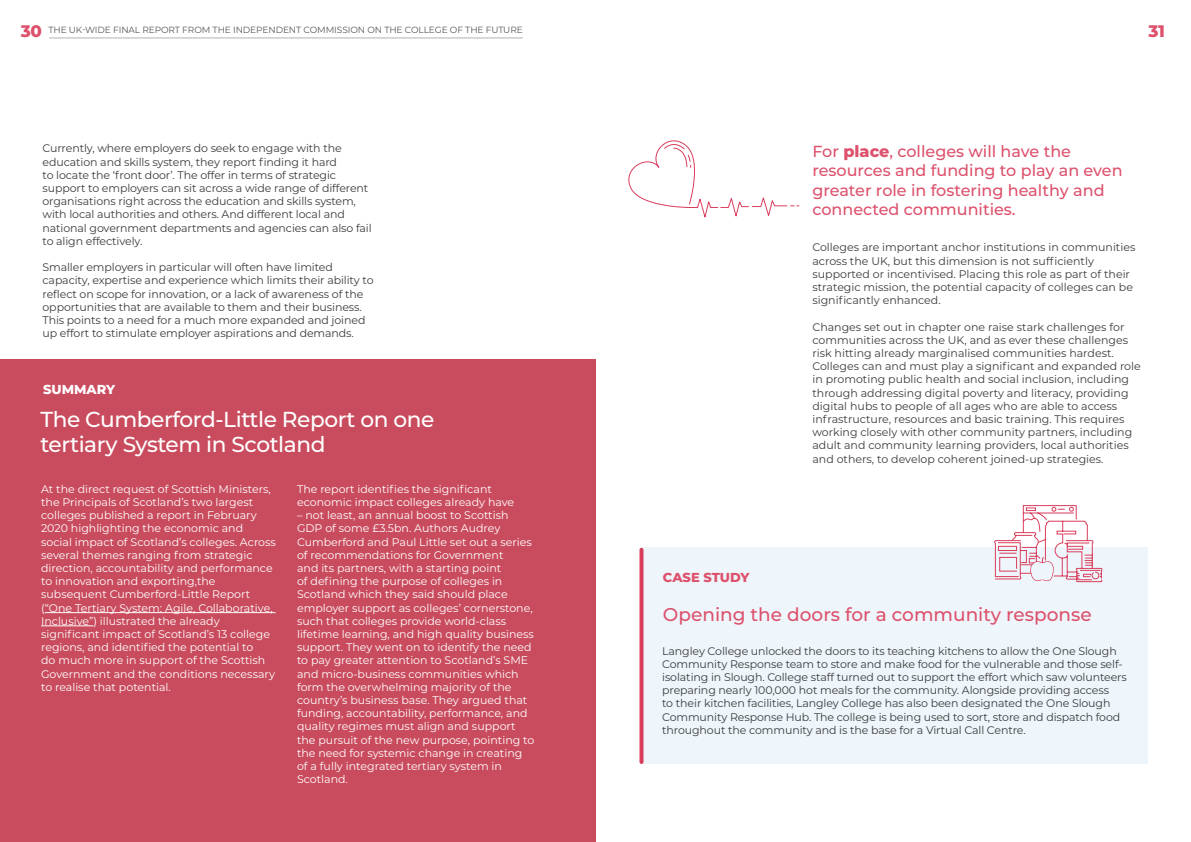
<style>
.page{position:relative;width:1191px;height:842px;background:#fff}
.page>*{position:absolute;margin:0;border:0;box-sizing:border-box;transform-origin:0 0}
.t1{font:500 21.7px/24.9px "Montserrat";letter-spacing:-.02em;color:#fff}
.t2{font:500 18.5px "Montserrat";color:#dd516c}
.t3{font:800 16.7px "Montserrat";color:#dd516c}
.t4{font:500 16px/19.2px "Montserrat";color:#dd516c}
.t5{font:800 13px "Montserrat";letter-spacing:-.01em;color:#dd516c}
.t6{font:800 13px "Montserrat";color:#fff}
.t7{font:11px/13.2px "Montserrat";letter-spacing:-.01em;color:#3c3c3b}
.t8{font:11px/13.2px "Montserrat";color:#fff}
.t9{font:9px "Montserrat";letter-spacing:-.01em;color:#575756}
.s1{font-weight:800}
</style>
<div class="page">
<div style="left:0;top:359px;width:595px;height:483px;background:#c94c5e"></div>
<hr style="left:45px;top:612px;width:230px;height:1px;background:#fff">
<hr style="left:41px;top:625px;width:52px;height:1px;background:#fff">
<div style="left:641px;top:548px;width:507px;height:216px;background:#eef6fb"></div>
<svg style="left:639px;top:550px;width:4px;height:212px"></svg>
<svg style="left:994px;top:505px;width:108px;height:77px"></svg>
<svg style="left:628px;top:140px;width:172px;height:78px"></svg>
<hr style="left:49px;top:38px;width:474px;height:1px;background:#b3b2b2">
<h3 class="t3" style="left:21px;top:19px;width:23px">30</h3>
<h3 class="t3" style="left:1148px;top:19px;width:18px">31</h3>
<p class="t9" style="left:48px;top:24px;width:476px">THE UK-WIDE FINAL REPORT FROM THE INDEPENDENT COMMISSION ON THE COLLEGE OF THE FUTURE</p>
<p class="t7" style="left:43px;top:141px;width:331px">Currently, where employers do seek to engage with the education and skills system, they report finding it hard<br>to locate the ‘front door’. The offer in terms of strategic support to employers can sit across a wide range of different organisations right across the education and skills system, with local authorities and others. And different local and national government departments and agencies can also fail to align effectively.</p>
<p class="t7" style="left:43px;top:260px;width:332px">Smaller employers in particular will often have limited capacity, expertise and experience which limits their ability to reflect on scope for innovation, or a lack of awareness of the opportunities that are available to them and their business.<br>This points to a need for a much more expanded and joined up effort to stimulate employer aspirations and demands.</p>
<p class="t6" style="left:43px;top:380px;width:74px">SUMMARY</p>
<h1 class="t1" style="left:40px;top:406px;width:395px">The Cumberford-Little Report on one tertiary System in Scotland</h1>
<p class="t8" style="left:41px;top:482px;width:236px">At the direct request of Scottish Ministers, the Principals of Scotland’s two largest colleges published a report in February 2020 highlighting the economic and social impact of Scotland’s colleges. Across several themes ranging from strategic direction, accountability and performance to innovation and exporting,the subsequent Cumberford-Little Report (“One Tertiary System: Agile, Collaborative, Inclusive”) illustrated the already significant impact of Scotland’s 13 college regions, and identified the potential to<br>do much more in support of the Scottish Government and the conditions necessary to realise that potential.</p>
<p class="t8" style="left:297px;top:482px;width:219px">The report identifies the significant economic impact colleges already have</p>
<p class="t8" style="left:297px;top:508px;width:239px">– not least, an annual boost to Scottish GDP of some £3.5bn. Authors Audrey Cumberford and Paul Little set out a series of recommendations for Government<br>and its partners, with a starting point<br>of defining the purpose of colleges in Scotland which they said should place employer support as colleges’ cornerstone, such that colleges provide world-class lifetime learning, and high quality business support. They went on to identify the need to pay greater attention to Scotland’s SME and micro-business communities which form the overwhelming majority of the country’s business base. They argued that funding, accountability, performance, and quality regimes must align and support the pursuit of the new purpose, pointing to the need for systemic change in creating of a fully integrated tertiary system in Scotland.</p>
<p class="t5" style="left:663px;top:568px;width:88px">CASE STUDY</p>
<h3 class="t4" style="left:812px;top:141px;width:312px">For <span class="s1">place</span>, colleges will have the resources and funding to play an even greater role in fostering healthy and connected communities.</h3>
<p class="t7" style="left:812px;top:240px;width:324px">Colleges are important anchor institutions in communities across the UK, but this dimension is not sufficiently supported or incentivised. Placing this role as part of their strategic mission, the potential capacity of colleges can be significantly enhanced.</p>
<p class="t7" style="left:812px;top:320px;width:330px">Changes set out in chapter one raise stark challenges for communities across the UK, and as ever these challenges risk hitting already marginalised communities hardest.<br>Colleges can and must play a significant and expanded role in promoting public health and social inclusion, including through addressing digital poverty and literacy, providing digital hubs to people of all ages who are able to access infrastructure, resources and basic training. This requires working closely with other community partners, including adult and community learning providers, local authorities and others, to develop coherent joined-up strategies.</p>
<h2 class="t2" style="left:663px;top:602px;width:430px">Opening the doors for a community response</h2>
<p class="t7" style="left:662px;top:644px;width:466px">Langley College unlocked the doors to its teaching kitchens to allow the One Slough Community Response team to store and make food for the vulnerable and those self&shy;isolating in Slough. College staff turned out to support the effort which saw volunteers preparing nearly 100,000 hot meals for the community. Alongside providing access<br>to their kitchen facilities, Langley College has also been designated the One Slough Community Response Hub. The college is being used to sort, store and dispatch food throughout the community and is the base for a Virtual Call Centre.</p>
</div>
